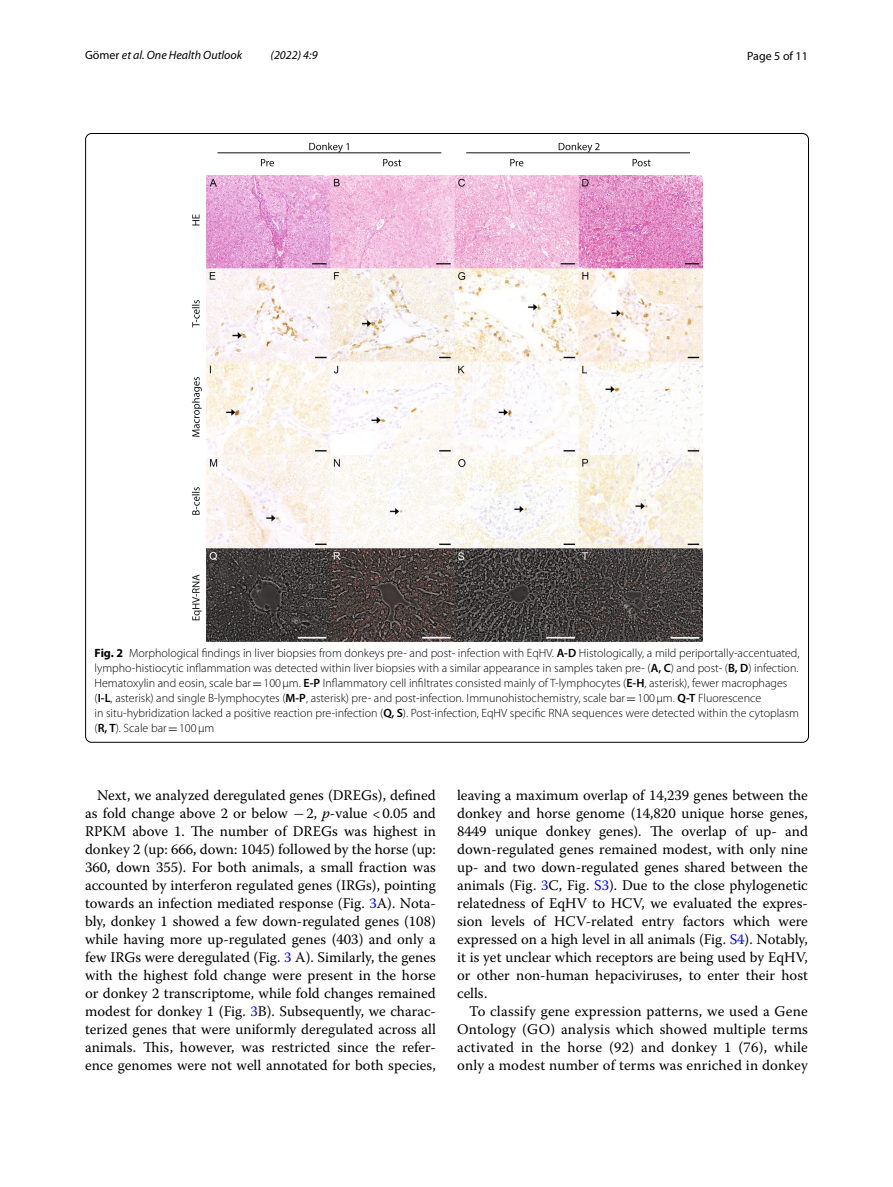
<style>
.page{position:relative;width:893px;height:1187px;background:#fff}
.page>*{position:absolute;margin:0;border:0;box-sizing:border-box;transform-origin:0 0}
.t1{font:14.7px/18px "Warnock Pro";color:#000;text-align:justify}
.t2{font:300 12px/15px "Myriad Pro";color:#000}
.t3{font:italic 12px "Myriad Pro";color:#000}
.t4{font:12px "Myriad Pro";color:#000}
.s1{font-style:normal}
.s2{font-weight:700}
.s3{font-weight:600}
.s4{font-family:"MTSY";font-weight:400}
.s5{font-family:"MTSY"}
.s6{font-style:italic}
.s7{color:#00f}
</style>
<div class="page">
<img style="left:207px;top:176px;width:495px;height:466px">
<svg style="left:261px;top:159px;width:13px;height:7px"></svg>
<svg style="left:383px;top:159px;width:18px;height:7px"></svg>
<svg style="left:510px;top:159px;width:13px;height:7px"></svg>
<svg style="left:633px;top:159px;width:18px;height:7px"></svg>
<svg style="left:309px;top:142px;width:40px;height:10px"></svg>
<svg style="left:559px;top:142px;width:41px;height:10px"></svg>
<svg style="left:192px;top:214px;width:8px;height:11px"></svg>
<svg style="left:192px;top:300px;width:8px;height:27px"></svg>
<svg style="left:192px;top:377px;width:10px;height:60px"></svg>
<svg style="left:192px;top:487px;width:8px;height:27px"></svg>
<hr style="left:218px;top:152px;width:223px;height:1px;background:#111212">
<hr style="left:466px;top:152px;width:224px;height:1px;background:#111212">
<svg style="left:192px;top:574px;width:10px;height:46px"></svg>
<p class="t3" style="left:85px;top:48px;width:159px"><span class="s1">Gömer</span> et al. One Health Outlook</p>
<p class="t3" style="left:271px;top:48px;width:48px">(2022) 4:9</p>
<p class="t4" style="left:747px;top:48px;width:62px">Page 5 of 11</p>
<p class="t2" style="left:95px;top:645px;width:706px"><span class="s2">Fig. 2</span> Morphological findings in liver biopsies from donkeys pre- and post- infection with EqHV. <span class="s3">A-D</span> Histologically, a mild periportally-accentuated, lympho-histiocytic inflammation was detected within liver biopsies with a similar appearance in samples taken pre- (<span class="s3">A, C</span>) and post- (<span class="s3">B, D</span>) infection.<br>Hematoxylin and eosin, scale bar<span class="s4">=</span>100μm. <span class="s3">E-P</span> Inflammatory cell infiltrates consisted mainly of T-lymphocytes (<span class="s3">E-H</span>, asterisk), fewer macrophages (<span class="s3">I-L</span>, asterisk) and single B-lymphocytes (<span class="s3">M-P</span>, asterisk) pre- and post-infection. Immunohistochemistry, scale bar<span class="s4">=</span>100μm. <span class="s3">Q-T</span> Fluorescence<br>in situ-hybridization lacked a positive reaction pre-infection (<span class="s3">Q, S</span>). Post-infection, EqHV specific RNA sequences were detected within the cytoplasm (<span class="s3">R, T</span>). Scale bar<span class="s4">=</span>100μm</p>
<p class="t1" style="left:85px;top:785px;width:352px;text-indent:12px">Next, we analyzed deregulated genes (DREGs), defined as fold change above 2 or below <span class="s5">−</span>2, <span class="s6">p</span>-value &lt;0.05 and RPKM above 1. The number of DREGs was highest in donkey 2 (up: 666, down: 1045) followed by the horse (up:<br>360, down 355). For both animals, a small fraction was accounted by interferon regulated genes (IRGs), pointing towards an infection mediated response (Fig. <span class="s7">3</span>A). Nota&shy;bly, donkey 1 showed a few down-regulated genes (108) while having more up-regulated genes (403) and only a few IRGs were deregulated (Fig. <span class="s7">3</span> A). Similarly, the genes with the highest fold change were present in the horse or donkey 2 transcriptome, while fold changes remained modest for donkey 1 (Fig. <span class="s7">3</span>B). Subsequently, we charac&shy;terized genes that were uniformly deregulated across all animals. This, however, was restricted since the refer&shy;ence genomes were not well annotated for both species,</p>
<p class="t1" style="left:457px;top:785px;width:352px">leaving a maximum overlap of 14,239 genes between the donkey and horse genome (14,820 unique horse genes, 8449 unique donkey genes). The overlap of up- and down-regulated genes remained modest, with only nine up- and two down-regulated genes shared between the animals (Fig. <span class="s7">3</span>C, Fig. <span class="s7">S3</span>). Due to the close phylogenetic relatedness of EqHV to HCV, we evaluated the expres&shy;sion levels of HCV-related entry factors which were expressed on a high level in all animals (Fig. <span class="s7">S4</span>). Notably, it is yet unclear which receptors are being used by EqHV, or other non-human hepaciviruses, to enter their host cells.</p>
<p class="t1" style="left:457px;top:1001px;width:352px;text-indent:12px">To classify gene expression patterns, we used a Gene Ontology (GO) analysis which showed multiple terms activated in the horse (92) and donkey 1 (76), while only a modest number of terms was enriched in donkey</p>
</div>
